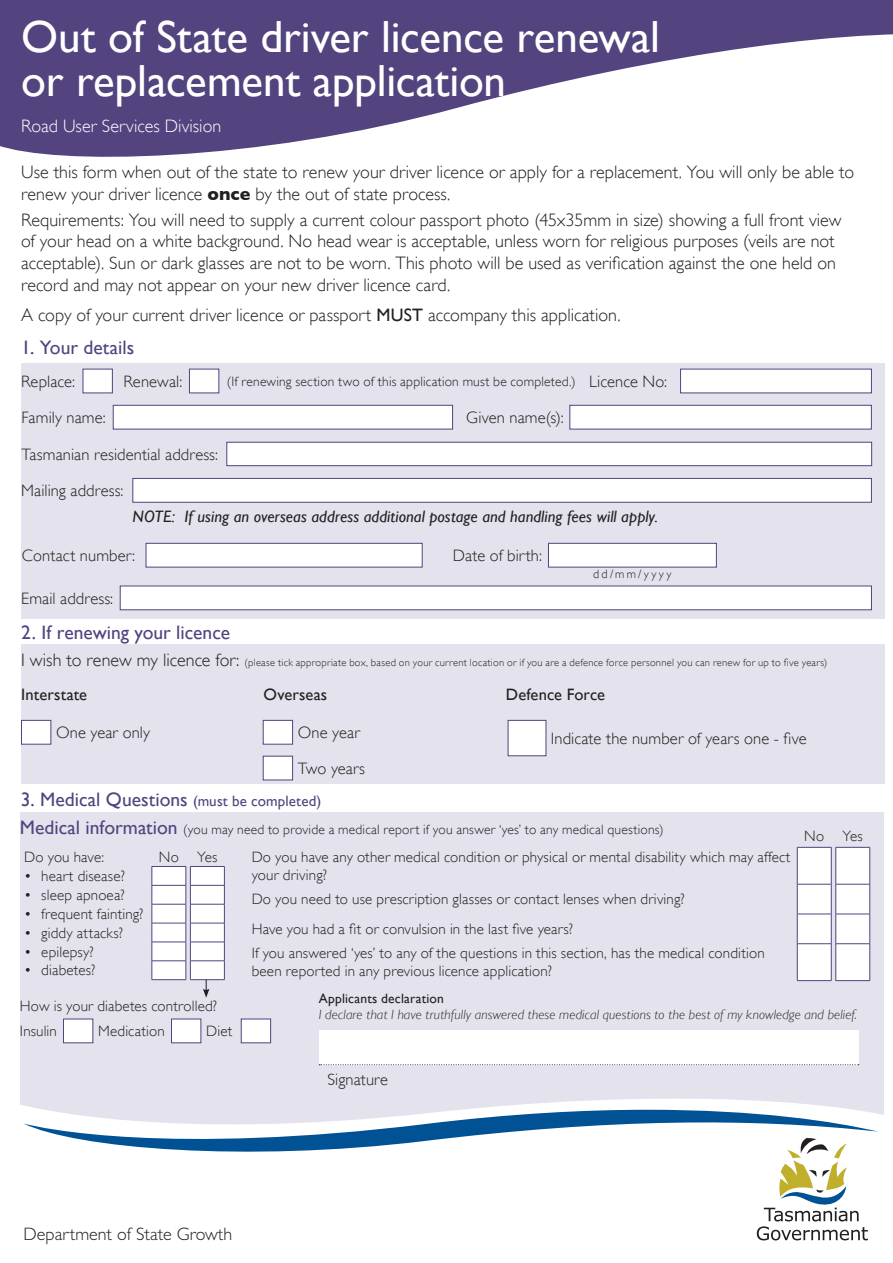
<style>
.page{position:relative;width:893px;height:1263px;background:#fff}
.page>*{position:absolute;margin:0;border:0;box-sizing:border-box;transform-origin:0 0}
.t1{font:45px/43.5px "Gill Sans";letter-spacing:-.005em;color:#fff}
.Heading_1{font:19.5px "Gill Sans";color:#53437f}
.t2{font:300 18px/21.6px "Gill Sans";letter-spacing:.005em;color:#231f20}
.t3{font:300 18px "Gill Sans";color:#fff}
.A4_Gov_Logo_Text{font:300 18px "Gill Sans Std";color:#231f20}
.Body_Text{font:300 16.5px "Gill Sans";letter-spacing:.01em;color:#231f20}
.Body_Text-2{font:italic 16.5px "Gill Sans";letter-spacing:.005em;color:#231f20}
.t4{font:16.5px "Gill Sans";letter-spacing:.01em;color:#231f20}
.Body_Text-3{font:300 15px/18px "Gill Sans";letter-spacing:.01em;color:#231f20}
.Heading_1-2{font:300 13.5px "Gill Sans";letter-spacing:.015em;color:#231f20}
.t5{font:italic 300 13.5px "Gill Sans";letter-spacing:.01em;color:#231f20}
.t6{font:13.5px "Gill Sans";letter-spacing:.015em;color:#231f20}
.t7{font:300 12px "Gill Sans";letter-spacing:.215em;color:#231f20}
.t8{font:300 10.5px "Gill Sans";letter-spacing:.025em;color:#231f20}
.s1{font-weight:700}
.s2{font-weight:400}
.s3{font-size:18px}
.s4{font-size:15px}
.s5{font-weight:400;font-size:19.5px;color:#53437f}
</style>
<div class="page">
<div style="left:21px;top:645px;width:863px;height:139px;background:#e4e2ec"></div>
<div style="left:20px;top:812px;width:864px;height:318px;background:#e4e2ec"></div>
<svg style="left:0;top:0;width:893px;height:157px;fill:#53437f"></svg>
<svg style="left:20px;top:1098px;width:864px;height:143px"></svg>
<svg style="left:757px;top:1163px;width:111px;height:77px"></svg>
<svg style="left:24px;top:1110px;width:854px;height:53px"></svg>
<div style="left:21px;top:364px;width:863px;height:255px;background:#e4e2ec"></div>
<div style="left:113px;top:405px;width:340px;height:24px;background:#fff;border:1px solid #53437f"></div>
<div style="left:570px;top:405px;width:301px;height:24px;background:#fff;border:1px solid #53437f"></div>
<div style="left:133px;top:478px;width:739px;height:24px;background:#fff;border:1px solid #53437f"></div>
<div style="left:146px;top:543px;width:276px;height:24px;background:#fff;border:1px solid #53437f"></div>
<div style="left:548px;top:543px;width:169px;height:24px;background:#fff;border:1px solid #53437f"></div>
<div style="left:120px;top:586px;width:752px;height:24px;background:#fff;border:1px solid #53437f"></div>
<div style="left:83px;top:369px;width:30px;height:24px;background:#fff"></div>
<div style="left:189px;top:369px;width:30px;height:24px;background:#fff"></div>
<div style="left:680px;top:369px;width:192px;height:24px;background:#fff"></div>
<div style="left:227px;top:442px;width:645px;height:24px;background:#fff;border:1px solid #53437f"></div>
<div style="left:21px;top:720px;width:30px;height:24px;background:#fff;border:1px solid #53437f"></div>
<div style="left:63px;top:1019px;width:30px;height:24px;background:#fff;border:1px solid #53437f"></div>
<div style="left:171px;top:1019px;width:30px;height:24px;background:#fff;border:1px solid #53437f"></div>
<div style="left:241px;top:1019px;width:30px;height:24px;background:#fff;border:1px solid #53437f"></div>
<svg style="left:152px;top:866px;width:73px;height:132px"></svg>
<hr style="left:797px;top:980px;width:34px;height:1px;background:#53437f">
<svg style="left:797px;top:847px;width:73px;height:133px;background:#f2f1f5"></svg>
<hr style="left:836px;top:943px;width:34px;height:1px;background:#53437f">
<hr style="left:835px;top:944px;width:1px;height:36px;background:#53437f">
<hr style="left:869px;top:944px;width:1px;height:36px;background:#53437f">
<hr style="left:836px;top:980px;width:34px;height:1px;background:#53437f">
<div style="left:319px;top:1031px;width:539px;height:34px;background:#fff"></div>
<svg style="left:319px;top:1064px;width:540px;height:1px"></svg>
<div style="left:263px;top:720px;width:30px;height:24px;background:#fff;border:1px solid #53437f"></div>
<div style="left:263px;top:756px;width:30px;height:24px;background:#fff;border:1px solid #53437f"></div>
<div style="left:508px;top:720px;width:38px;height:36px;background:#fff;border:1px solid #53437f"></div>
<p class="t1" style="left:21px;top:15px;width:640px">Out of State driver licence renewal or replacement application</p>
<p class="t3" style="left:21px;top:116px;width:202px">Road User Services Division</p>
<p class="t2" style="left:21px;top:161px;width:835px">Use this form when out of the state to renew your driver licence or apply for a replacement. You will only be able to renew your driver licence <span class="s1">once</span> by the out of state process.</p>
<p class="t2" style="left:21px;top:209px;width:822px">Requirements: You will need to supply a current colour passport photo (45x35mm in size) showing a full front view of your head on a white background. No head wear is acceptable, unless worn for religious purposes (veils are not acceptable). Sun or dark glasses are not to be worn. This photo will be used as verification against the one held on record and may not appear on your new driver licence card.</p>
<p class="t2" style="left:21px;top:304px;width:601px">A copy of your current driver licence or passport <span class="s2">MUST</span> accompany this application.</p>
<p class="Heading_1" style="left:21px;top:336px;width:115px">1. Your details</p>
<p class="Body_Text" style="left:21px;top:372px;width:56px">Replace:</p>
<p class="Body_Text" style="left:123px;top:372px;width:60px">Renewal:</p>
<p class="Heading_1-2" style="left:227px;top:373px;width:350px">(If renewing section two of this application must be completed.)</p>
<p class="Body_Text" style="left:589px;top:372px;width:80px">Licence No:</p>
<p class="Body_Text" style="left:21px;top:408px;width:86px">Family name:</p>
<p class="Body_Text" style="left:466px;top:408px;width:99px">Given name(s):</p>
<p class="Body_Text" style="left:21px;top:445px;width:198px">Tasmanian residential address:</p>
<p class="Body_Text" style="left:21px;top:481px;width:104px">Mailing address:</p>
<p class="Body_Text-2" style="left:133px;top:507px;width:527px">NOTE: If using an overseas address additional postage and handling fees will apply.</p>
<p class="Body_Text" style="left:22px;top:546px;width:115px">Contact number:</p>
<p class="Body_Text" style="left:453px;top:546px;width:90px">Date of birth:</p>
<p class="Body_Text" style="left:21px;top:589px;width:93px">Email address:</p>
<p class="t7" style="left:593px;top:567px;width:80px">dd/mm/yyyy</p>
<p class="Heading_1" style="left:21px;top:621px;width:210px">2. If renewing your licence</p>
<p class="t8" style="left:21px;top:656px;width:808px"><span class="s3">I wish to renew my licence for:</span> (please tick appropriate box, based on your current location or if you are a defence force personnel you can renew for up to five years)</p>
<p class="t4" style="left:21px;top:685px;width:68px">Interstate</p>
<p class="t4" style="left:264px;top:685px;width:65px">Overseas</p>
<p class="t4" style="left:506px;top:685px;width:101px">Defence Force</p>
<p class="Body_Text" style="left:298px;top:723px;width:64px">One year</p>
<p class="Body_Text" style="left:298px;top:759px;width:69px">Two years</p>
<p class="Body_Text" style="left:56px;top:723px;width:96px">One year only</p>
<p class="Body_Text" style="left:551px;top:729px;width:257px">Indicate the number of years one - five</p>
<p class="Heading_1" style="left:21px;top:788px;width:302px">3. Medical Questions <span class="s4">(must be completed)</span></p>
<p class="Heading_1-2" style="left:20px;top:822px;width:645px"><span class="s5">Medical information</span> (you may need to provide a medical report if you answer ‘yes’ to any medical questions)</p>
<p class="Body_Text-3" style="left:24px;top:848px;width:81px">Do you have:</p>
<p class="Body_Text-3" style="left:159px;top:848px;width:21px">No</p>
<p class="Body_Text-3" style="left:197px;top:848px;width:22px">Yes</p>
<p class="Body_Text-3" style="left:24px;top:867px;width:102px">• heart disease?</p>
<p class="Body_Text-3" style="left:24px;top:886px;width:102px">• sleep apnoea?</p>
<p class="Body_Text-3" style="left:24px;top:905px;width:121px">• frequent fainting?</p>
<p class="Body_Text-3" style="left:24px;top:924px;width:100px">• giddy attacks?</p>
<p class="Body_Text-3" style="left:24px;top:942px;width:71px">• epilepsy?</p>
<p class="Body_Text-3" style="left:24px;top:961px;width:73px">• diabetes?</p>
<p class="Body_Text-3" style="left:20px;top:996px;width:199px">How is your diabetes controlled?</p>
<p class="Body_Text-3" style="left:20px;top:1022px;width:39px">Insulin</p>
<p class="Body_Text-3" style="left:98px;top:1022px;width:68px">Medication</p>
<p class="Body_Text-3" style="left:206px;top:1022px;width:28px">Diet</p>
<p class="Body_Text-3" style="left:804px;top:827px;width:21px">No</p>
<p class="Body_Text-3" style="left:843px;top:827px;width:22px">Yes</p>
<p class="Body_Text-3" style="left:252px;top:848px;width:540px">Do you have any other medical condition or physical or mental disability which may affect your driving?</p>
<p class="Body_Text-3" style="left:252px;top:890px;width:434px">Do you need to use prescription glasses or contact lenses when driving?</p>
<p class="Body_Text-3" style="left:252px;top:920px;width:323px">Have you had a fit or convulsion in the last five years?</p>
<p class="Body_Text-3" style="left:252px;top:944px;width:514px">If you answered ‘yes’ to any of the questions in this section, has the medical condition been reported in any previous licence application?</p>
<p class="t6" style="left:319px;top:990px;width:127px">Applicants declaration</p>
<p class="t5" style="left:319px;top:1007px;width:540px">I declare that I have truthfully answered these medical questions to the best of my knowledge and belief.</p>
<p class="A4_Gov_Logo_Text" style="left:24px;top:1224px;width:210px">Department of State Growth</p>
<p class="Body_Text" style="left:327px;top:1070px;width:62px">Signature</p>
</div>
